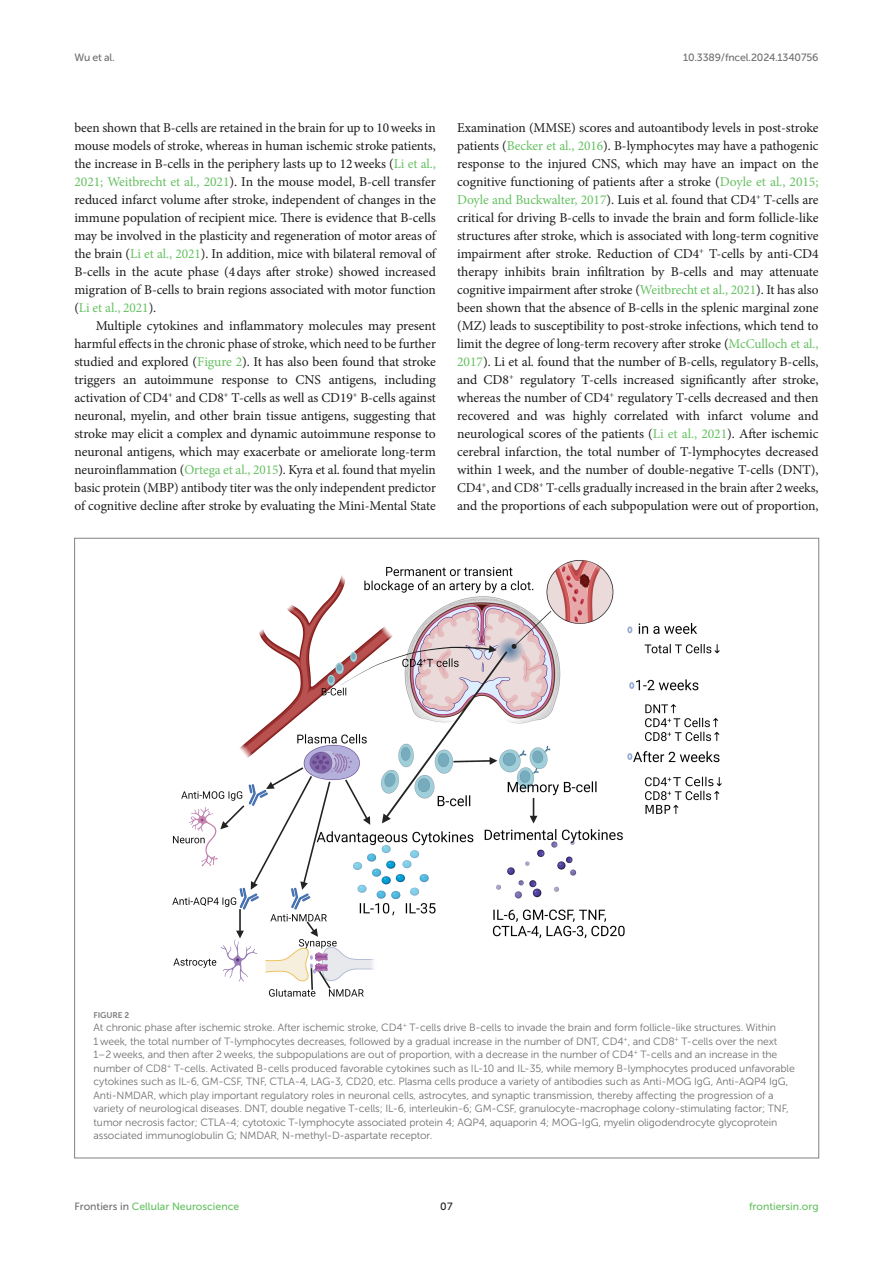
<style>
.page{position:relative;width:893px;height:1263px;background:#fff}
.page>*{position:absolute;margin:0;border:0;box-sizing:border-box;transform-origin:0 0}
.TEXT{font:13.5px/18px "Minion Pro";letter-spacing:-.01em;color:#1b1c1b;text-align:justify}
.TEXT_FLUSH{font:13.5px/18px "Minion Pro";letter-spacing:-.005em;color:#1b1c1b;text-align:justify}
.FIG_LEG{font:10.5px/13.5px "Museo Sans 300";letter-spacing:-.01em;color:#706f70}
.t1{font:10.5px "Museo Sans 500";color:#65c161}
.t2{font:10.5px "Museo Sans 500";letter-spacing:-.015em;color:#706f70}
.t3{font:10.5px "Museo Sans 500";color:#1b1c1b}
.FIG_HD{font:8.25px "Museo Sans 700";letter-spacing:-.01em;color:#7e7f7f}
.s1{color:#65c161}
.s2{color:#706f70}
</style>
<div class="page">
<img style="left:172px;top:560px;width:550px;height:437px">
<p class="t2" style="left:74px;top:51px;width:42px">Wu et al.</p>
<p class="t2" style="left:683px;top:51px;width:137px">10.3389/fncel.2024.1340756</p>
<p class="TEXT_FLUSH" style="left:74px;top:119px;width:363px">been shown that B-cells are retained in the brain for up to 10weeks in mouse models of stroke, whereas in human ischemic stroke patients, the increase in B-cells in the periphery lasts up to 12weeks (<span class="s1">Li et al., 2021; Weitbrecht et al., 2021</span>). In the mouse model, B-cell transfer reduced infarct volume after stroke, independent of changes in the immune population of recipient mice. There is evidence that B-cells may be involved in the plasticity and regeneration of motor areas of the brain (<span class="s1">Li et al., 2021</span>). In addition, mice with bilateral removal of B-cells in the acute phase (4days after stroke) showed increased migration of B-cells to brain regions associated with motor function (<span class="s1">Li et al., 2021</span>).</p>
<p class="TEXT" style="left:74px;top:317px;width:363px;text-indent:21px">Multiple cytokines and inflammatory molecules may present harmful effects in the chronic phase of stroke, which need to be further studied and explored (<span class="s1">Figure 2</span>). It has also been found that stroke triggers an autoimmune response to CNS antigens, including activation of CD4<sup>+</sup> and CD8<sup>+</sup> T-cells as well as CD19<sup>+</sup> B-cells against neuronal, myelin, and other brain tissue antigens, suggesting that stroke may elicit a complex and dynamic autoimmune response to neuronal antigens, which may exacerbate or ameliorate long-term neuroinflammation (<span class="s1">Ortega et al., 2015</span>). Kyra et al. found that myelin basic protein (MBP) antibody titer was the only independent predictor of cognitive decline after stroke by evaluating the Mini-Mental State</p>
<p class="TEXT" style="left:457px;top:119px;width:363px">Examination (MMSE) scores and autoantibody levels in post-stroke patients (<span class="s1">Becker et al., 2016</span>). B-lymphocytes may have a pathogenic response to the injured CNS, which may have an impact on the cognitive functioning of patients after a stroke (<span class="s1">Doyle et al., 2015; Doyle and Buckwalter, 2017</span>). Luis et al. found that CD4<sup>+</sup> T-cells are critical for driving B-cells to invade the brain and form follicle-like structures after stroke, which is associated with long-term cognitive impairment after stroke. Reduction of CD4<sup>+</sup> T-cells by anti-CD4 therapy inhibits brain infiltration by B-cells and may attenuate cognitive impairment after stroke (<span class="s1">Weitbrecht et al., 2021</span>). It has also been shown that the absence of B-cells in the splenic marginal zone (MZ) leads to susceptibility to post-stroke infections, which tend to limit the degree of long-term recovery after stroke (<span class="s1">McCulloch et al., 2017</span>). Li et al. found that the number of B-cells, regulatory B-cells, and CD8<sup>+</sup> regulatory T-cells increased significantly after stroke, whereas the number of CD4<sup>+</sup> regulatory T-cells decreased and then recovered and was highly correlated with infarct volume and neurological scores of the patients (<span class="s1">Li et al., 2021</span>). After ischemic cerebral infarction, the total number of T-lymphocytes decreased within 1week, and the number of double-negative T-cells (DNT), CD4<sup>+</sup>, and CD8<sup>+</sup> T-cells gradually increased in the brain after 2weeks, and the proportions of each subpopulation were out of proportion,</p>
<p class="FIG_HD" style="left:94px;top:1010px;width:37px">FIGURE 2</p>
<p class="FIG_LEG" style="left:94px;top:1021px;width:703px">At chronic phase after ischemic stroke. After ischemic stroke, CD4<sup>+</sup> T-cells drive B-cells to invade the brain and form follicle-like structures. Within<br>1 week, the total number of T-lymphocytes decreases, followed by a gradual increase in the number of DNT, CD4<sup>+</sup>, and CD8<sup>+</sup> T-cells over the next 1–2 weeks, and then after 2 weeks, the subpopulations are out of proportion, with a decrease in the number of CD4<sup>+</sup> T-cells and an increase in the number of CD8<sup>+</sup> T-cells. Activated B-cells produced favorable cytokines such as IL-10 and IL-35, while memory B-lymphocytes produced unfavorable cytokines such as IL-6, GM-CSF, TNF, CTLA-4, LAG-3, CD20, etc. Plasma cells produce a variety of antibodies such as Anti-MOG IgG, Anti-AQP4 IgG, Anti-NMDAR, which play important regulatory roles in neuronal cells, astrocytes, and synaptic transmission, thereby affecting the progression of a variety of neurological diseases. DNT, double negative T-cells; IL-6, interleukin-6; GM-CSF, granulocyte-macrophage colony-stimulating factor; TNF, tumor necrosis factor; CTLA-4; cytotoxic T-lymphocyte associated protein 4; AQP4, aquaporin 4; MOG-IgG, myelin oligodendrocyte glycoprotein associated immunoglobulin G; NMDAR, N-methyl-D-aspartate receptor.</p>
<p class="t1" style="left:74px;top:1200px;width:166px"><span class="s2">Frontiers in</span> Cellular Neuroscience</p>
<p class="t3" style="left:440px;top:1200px;width:14px">07</p>
<p class="t1" style="left:749px;top:1200px;width:71px">frontiersin.org</p>
</div>
